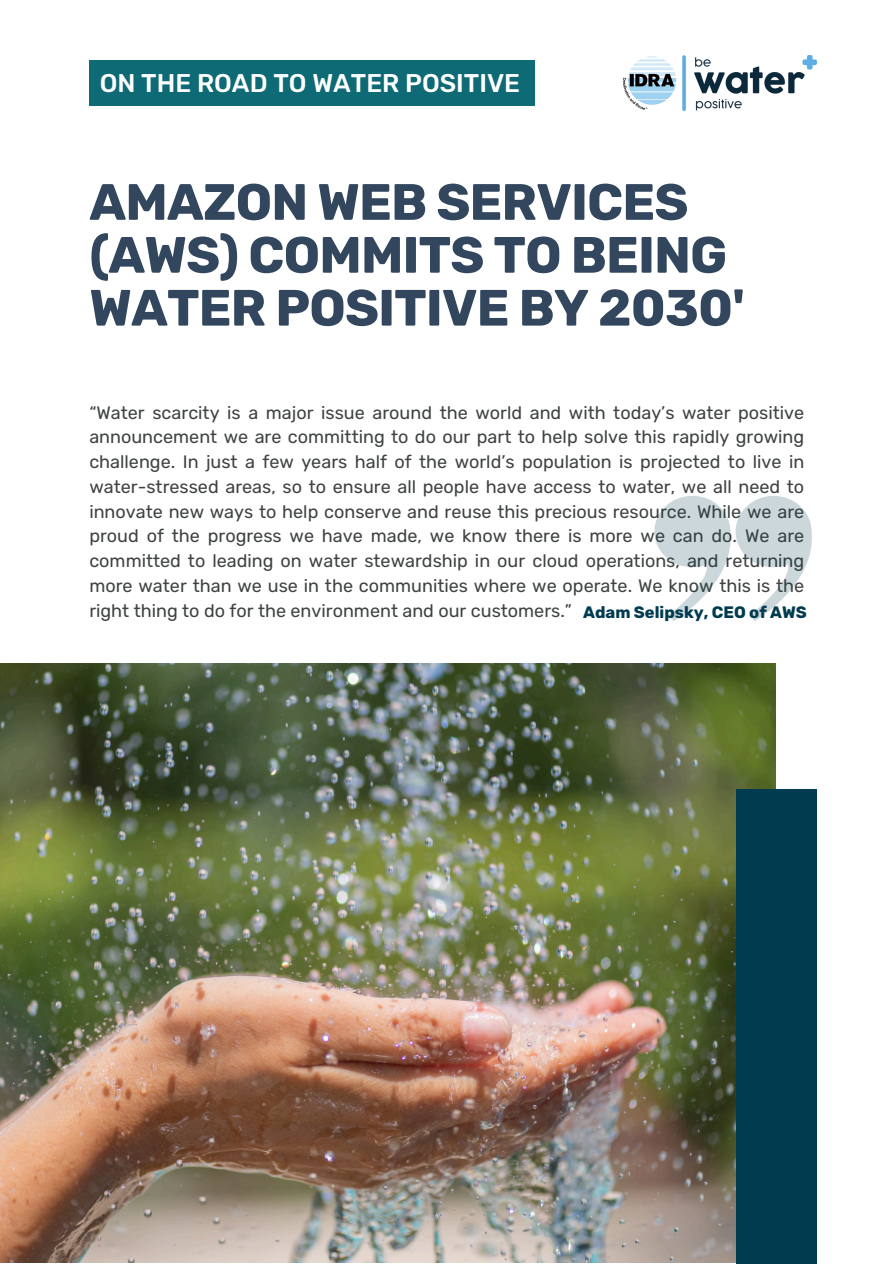
<style>
.page{position:relative;width:894px;height:1264px;background:#fff}
.page>*{position:absolute;margin:0;border:0;box-sizing:border-box;transform-origin:0 0}
.t1{font:700 51px/52.8px "Rubik";letter-spacing:-.015em;color:#32465e}
.t2{font:500 25.5px "Rubik";color:#fff}
.t3{font:18px/24.8px "Rubik";color:#3f4440;text-align:justify}
.t4{font:700 16.5px "Rubik";color:#013b50}
</style>
<div class="page">
<div style="left:89px;top:60px;width:446px;height:45px;background:#0e6a74"></div>
<img style="left:0;top:663px;width:775px;height:599px">
<div style="left:735px;top:789px;width:81px;height:474px;background:#013b50"></div>
<svg style="left:654px;top:496px;width:158px;height:125px"></svg>
<img style="left:623px;top:55px;width:193px;height:55px">
<h2 class="t2" style="left:100px;top:68px;width:422px">ON THE ROAD TO WATER POSITIVE</h2>
<p class="t1" style="left:89px;top:176px;width:656px">AMAZON WEB SERVICES (AWS) COMMITS TO BEING<br>WATER POSITIVE BY 2030'</p>
<h1 class="t3" style="left:89px;top:400px;width:716px">“Water scarcity is a major issue around the world and with today’s water positive announcement we are committing to do our part to help solve this rapidly growing challenge. In just a few years half of the world’s population is projected to live in water-stressed areas, so to ensure all people have access to water, we all need to innovate new ways to help conserve and reuse this precious resource. While we are proud of the progress we have made, we know there is more we can do. We are committed to leading on water stewardship in our cloud operations, and returning more water than we use in the communities where we operate. We know this is the right thing to do for the environment and our customers.”</h1>
<h3 class="t4" style="left:583px;top:602px;width:225px">Adam Selipsky, CEO of AWS</h3>
</div>
